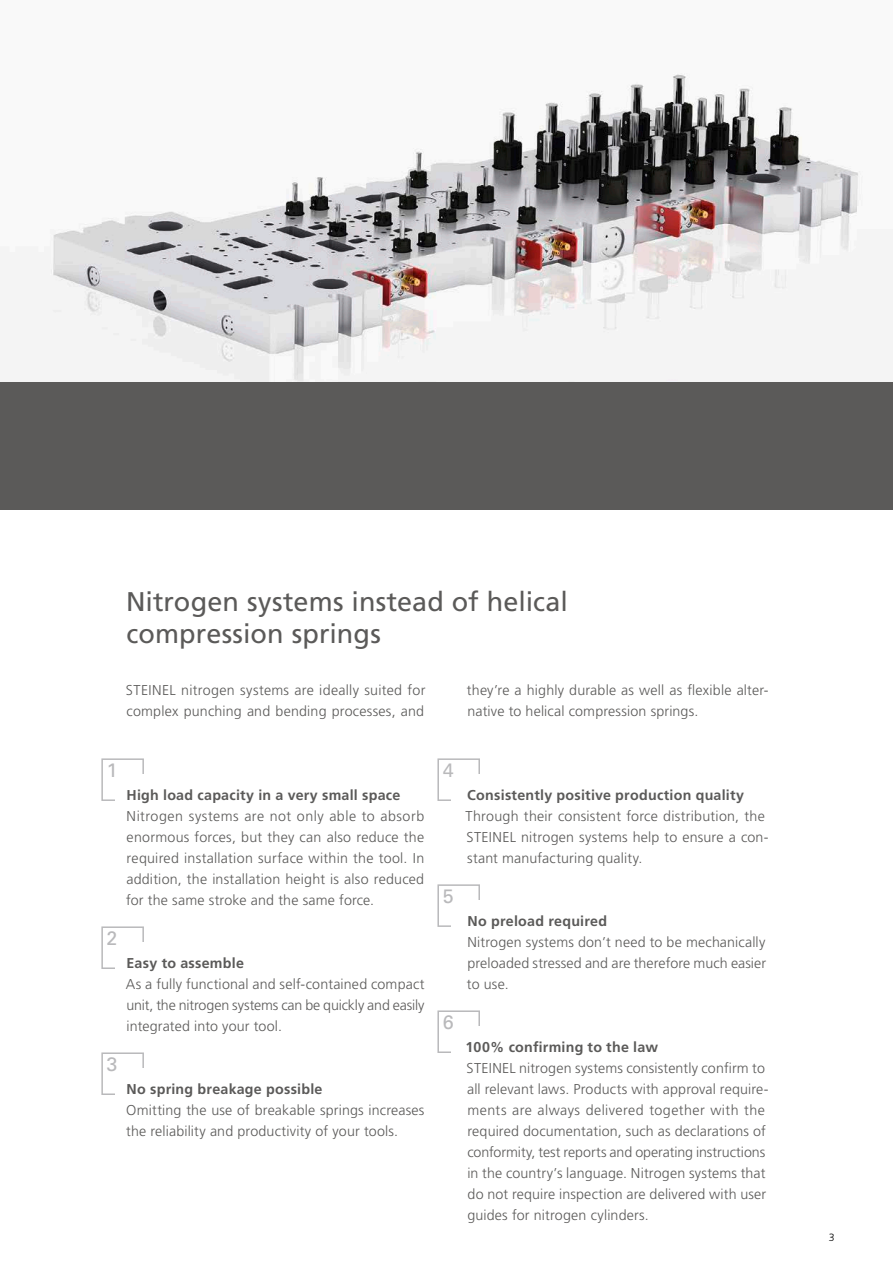
<style>
.page{position:relative;width:893px;height:1263px;background:#fff}
.page>*{position:absolute;margin:0;border:0;box-sizing:border-box;transform-origin:0 0}
.t1{font:27px/32.4px "Frutiger";letter-spacing:.005em;color:#5b5a59}
.t2{font:19.5px "Univers";color:#b9b9bb}
.t3{font:300 14.25px/21px "Frutiger";letter-spacing:.01em;color:#5b5a59}
.t4{font:700 14.25px "Frutiger";letter-spacing:.02em;color:#5b5a59}
.t5{font:300 10.5px "Frutiger";color:#000}
</style>
<div class="page">
<img style="left:0;top:73px;width:893px;height:310px">
<div style="left:0;top:383px;width:893px;height:63px;background:#5b5a59"></div>
<div style="left:437px;top:1010px;width:43px;height:43px;border:2px solid #b9b9bb"></div>
<div style="left:452px;top:1026px;width:42px;height:43px;background:#fff"></div>
<div style="left:101px;top:758px;width:43px;height:43px;border:2px solid #b9b9bb"></div>
<div style="left:116px;top:774px;width:42px;height:43px;background:#fff"></div>
<div style="left:101px;top:926px;width:43px;height:43px;border:2px solid #b9b9bb"></div>
<div style="left:116px;top:942px;width:42px;height:43px;background:#fff"></div>
<div style="left:101px;top:1052px;width:43px;height:43px;border:2px solid #b9b9bb"></div>
<div style="left:116px;top:1068px;width:42px;height:43px;background:#fff"></div>
<div style="left:437px;top:758px;width:43px;height:43px;border:2px solid #b9b9bb"></div>
<div style="left:452px;top:774px;width:42px;height:43px;background:#fff"></div>
<div style="left:437px;top:884px;width:43px;height:43px;border:2px solid #b9b9bb"></div>
<div style="left:452px;top:900px;width:42px;height:43px;background:#fff"></div>
<div style="left:0;top:446px;width:893px;height:64px;background:#5b5a59"></div>
<h1 class="t1" style="left:126px;top:585px;width:443px">Nitrogen systems instead of helical compression springs</h1>
<p class="t3" style="left:126px;top:679px;width:301px">STEINEL nitrogen systems are ideally suited for complex punching and bending processes, and</p>
<p class="t3" style="left:467px;top:679px;width:303px">they’re a highly durable as well as flexible alter&shy;native to helical compression springs.</p>
<h2 class="t2" style="left:107px;top:759px;width:12px">1</h2>
<p class="t4" style="left:127px;top:787px;width:275px">High load capacity in a very small space</p>
<p class="t3" style="left:126px;top:805px;width:300px;text-align:justify">Nitrogen systems are not only able to absorb enormous forces, but they can also reduce the required installation surface within the tool. In addition, the installation height is also reduced for the same stroke and the same force.</p>
<h2 class="t2" style="left:107px;top:927px;width:12px">2</h2>
<p class="t4" style="left:127px;top:955px;width:119px">Easy to assemble</p>
<p class="t3" style="left:126px;top:973px;width:300px;text-align:justify">As a fully functional and self-contained compact unit, the nitrogen systems can be quickly and easily integrated into your tool.</p>
<h2 class="t2" style="left:107px;top:1053px;width:12px">3</h2>
<p class="t4" style="left:127px;top:1081px;width:197px">No spring breakage possible</p>
<p class="t3" style="left:126px;top:1099px;width:300px">Omitting the use of breakable springs increases the reliability and productivity of your tools.</p>
<h2 class="t2" style="left:443px;top:759px;width:12px">4</h2>
<h2 class="t2" style="left:443px;top:885px;width:12px">5</h2>
<h2 class="t2" style="left:443px;top:1011px;width:12px">6</h2>
<p class="t4" style="left:467px;top:787px;width:278px">Consistently positive production quality</p>
<p class="t3" style="left:466px;top:805px;width:305px">Through their consistent force distribution, the<br>STEINEL nitrogen systems help to ensure a con&shy;stant manufacturing quality.</p>
<p class="t4" style="left:467px;top:913px;width:141px">No preload required</p>
<p class="t3" style="left:467px;top:931px;width:301px;text-align:justify">Nitrogen systems don’t need to be mechanically preloaded stressed and are therefore much easier to use.</p>
<p class="t4" style="left:466px;top:1039px;width:194px">100% confirming to the law</p>
<p class="t3" style="left:467px;top:1057px;width:304px">STEINEL nitrogen systems consistently confirm to all relevant laws. Products with approval require&shy;ments are always delivered together with the required documentation, such as declarations of conformity, test reports and operating instructions in the country’s language. Nitrogen systems that do not require inspection are delivered with user guides for nitrogen cylinders.</p>
<p class="t5" style="left:829px;top:1231px;width:7px">3</p>
</div>
